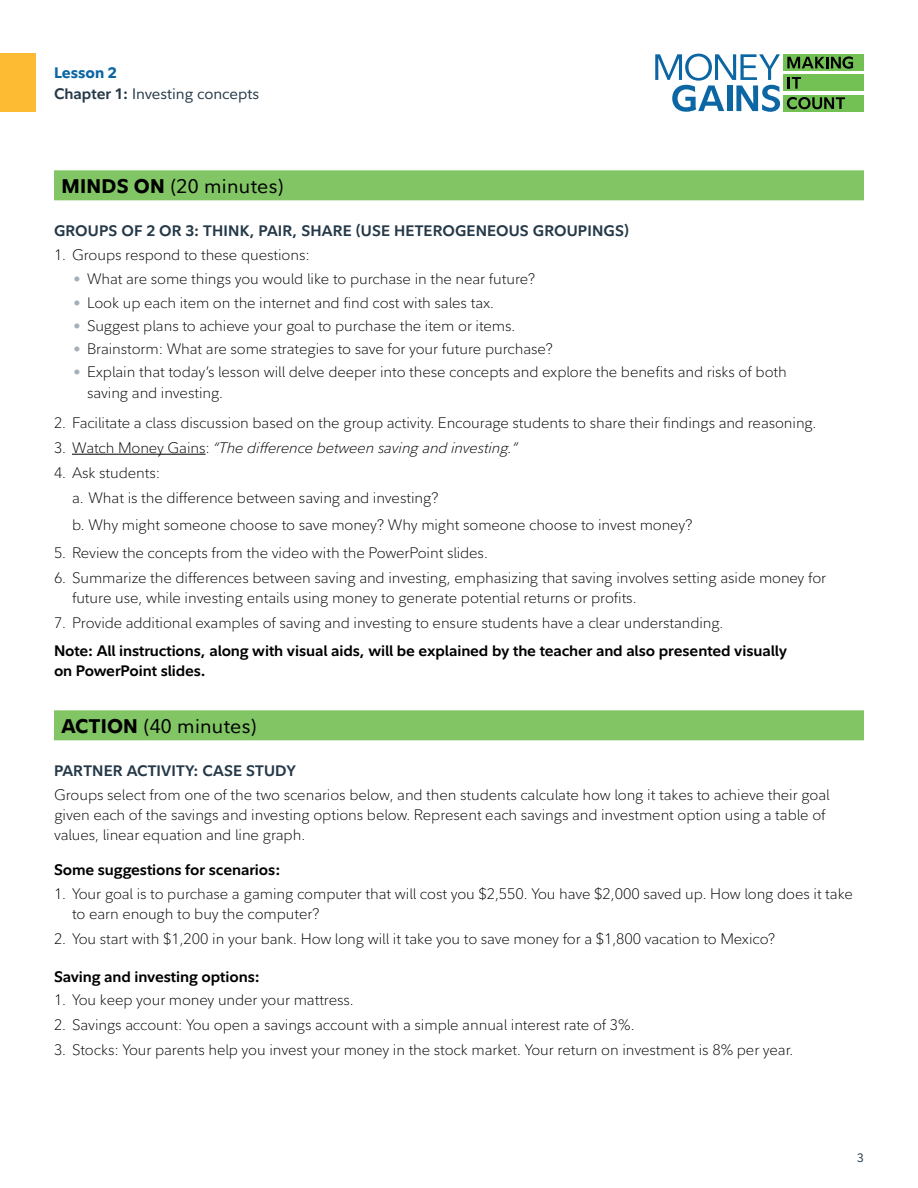
<style>
.page{position:relative;width:918px;height:1188px;background:#fff}
.page>*{position:absolute;margin:0;border:0;box-sizing:border-box;transform-origin:0 0}
.t1{font:19.5px "Fidelity Sans";letter-spacing:.015em;color:#000}
.t2{font:300 15px/20.2px "Fidelity Sans";letter-spacing:-.005em;color:#000}
.t3{font:700 15px/20.2px "Fidelity Sans";letter-spacing:-.005em;color:#000}
.t4{font:700 15px "Fidelity Sans";letter-spacing:.01em;color:#253948}
.t5{font:italic 300 15px "Fidelity Sans";letter-spacing:-.005em;color:#000}
.t6{font:15px/21px "Fidelity Sans";color:#253948}
.t7{font:12px "Fidelity Sans";color:#253948}
.s1{font-weight:800;color:#0b66a3}
.s2{font-weight:700}
.s3{font-weight:800}
.s4{font-weight:400;font-size:14.25px;color:#a4afb9}
.s5{font-style:normal}
</style>
<div class="page">
<div style="left:784px;top:54px;width:80px;height:16px;background:#73c054"></div>
<div style="left:784px;top:75px;width:80px;height:16px;background:#73c054"></div>
<div style="left:784px;top:95px;width:80px;height:16px;background:#73c054"></div>
<svg style="left:787px;top:56px;width:66px;height:13px"></svg>
<svg style="left:787px;top:77px;width:14px;height:12px"></svg>
<svg style="left:787px;top:97px;width:58px;height:12px"></svg>
<svg style="left:655px;top:54px;width:125px;height:58px"></svg>
<div style="left:0;top:54px;width:36px;height:58px;background:#fdbb33"></div>
<div style="left:54px;top:170px;width:810px;height:30px;background:#81c564"></div>
<hr style="left:72px;top:454px;width:134px;height:1px;background:#000">
<div style="left:54px;top:710px;width:810px;height:30px;background:#81c564"></div>
<p class="t6" style="left:54px;top:62px;width:207px"><span class="s1">Lesson 2<br></span><span class="s2">Chapter 1:</span> Investing concepts</p>
<h1 class="t1" style="left:62px;top:173px;width:224px"><span class="s3">MINDS ON</span> (20 minutes)</h1>
<p class="t4" style="left:54px;top:221px;width:577px">GROUPS OF 2 OR 3: THINK, PAIR, SHARE (USE HETEROGENEOUS GROUPINGS)</p>
<p class="t2" style="left:54px;top:244px;width:257px">1. Groups respond to these questions:</p>
<p class="t2" style="left:74px;top:269px;width:463px"><span class="s4">•</span> What are some things you would like to purchase in the near future?</p>
<p class="t2" style="left:74px;top:292px;width:422px"><span class="s4">•</span> Look up each item on the internet and find cost with sales tax.</p>
<p class="t2" style="left:74px;top:316px;width:443px"><span class="s4">•</span> Suggest plans to achieve your goal to purchase the item or items.</p>
<p class="t2" style="left:74px;top:339px;width:481px"><span class="s4">•</span> Brainstorm: What are some strategies to save for your future purchase?</p>
<p class="t2" style="left:87px;top:362px;width:701px;text-indent:-14px"><span class="s4">•</span> Explain that today’s lesson will delve deeper into these concepts and explore the benefits and risks of both saving and investing.</p>
<p class="t2" style="left:54px;top:413px;width:764px">2. Facilitate a class discussion based on the group activity. Encourage students to share their findings and reasoning.</p>
<p class="t5" style="left:54px;top:438px;width:466px"><span class="s5">3. Watch Money Gains:</span> “The difference between saving and investing.”</p>
<p class="t2" style="left:72px;top:460px;width:368px;line-height:24.8px;text-indent:-18px">4. Ask students:<br>a. What is the difference between saving and investing?</p>
<p class="t2" style="left:72px;top:515px;width:622px">b. Why might someone choose to save money? Why might someone choose to invest money?</p>
<p class="t2" style="left:54px;top:543px;width:435px">5. Review the concepts from the video with the PowerPoint slides.</p>
<p class="t2" style="left:72px;top:568px;width:756px;text-indent:-18px">6. Summarize the differences between saving and investing, emphasizing that saving involves setting aside money for future use, while investing entails using money to generate potential returns or profits.</p>
<p class="t2" style="left:54px;top:613px;width:671px">7. Provide additional examples of saving and investing to ensure students have a clear understanding.</p>
<p class="t3" style="left:54px;top:640px;width:735px">Note: All instructions, along with visual aids, will be explained by the teacher and also presented visually on PowerPoint slides.</p>
<h1 class="t1" style="left:62px;top:713px;width:197px"><span class="s3">ACTION</span> (40 minutes)</h1>
<p class="t4" style="left:54px;top:761px;width:243px">PARTNER ACTIVITY: CASE STUDY</p>
<p class="t2" style="left:54px;top:784px;width:777px">Groups select from one of the two scenarios below, and then students calculate how long it takes to achieve their goal given each of the savings and investing options below. Represent each savings and investment option using a table of values, linear equation and line graph.</p>
<p class="t3" style="left:54px;top:860px;width:228px">Some suggestions for scenarios:</p>
<p class="t2" style="left:72px;top:883px;width:783px;text-indent:-18px">1. Your goal is to purchase a gaming computer that will cost you $2,550. You have $2,000 saved up. How long does it take to earn enough to buy the computer?</p>
<p class="t2" style="left:54px;top:928px;width:723px">2. You start with $1,200 in your bank. How long will it take you to save money for a $1,800 vacation to Mexico?</p>
<p class="t3" style="left:54px;top:966px;width:207px">Saving and investing options:</p>
<p class="t2" style="left:54px;top:990px;width:301px">1. You keep your money under your mattress.</p>
<p class="t2" style="left:54px;top:1015px;width:582px">2. Savings account: You open a savings account with a simple annual interest rate of 3%.</p>
<p class="t2" style="left:54px;top:1039px;width:741px">3. Stocks: Your parents help you invest your money in the stock market. Your return on investment is 8% per year.</p>
<p class="t7" style="left:857px;top:1150px;width:8px">3</p>
</div>
